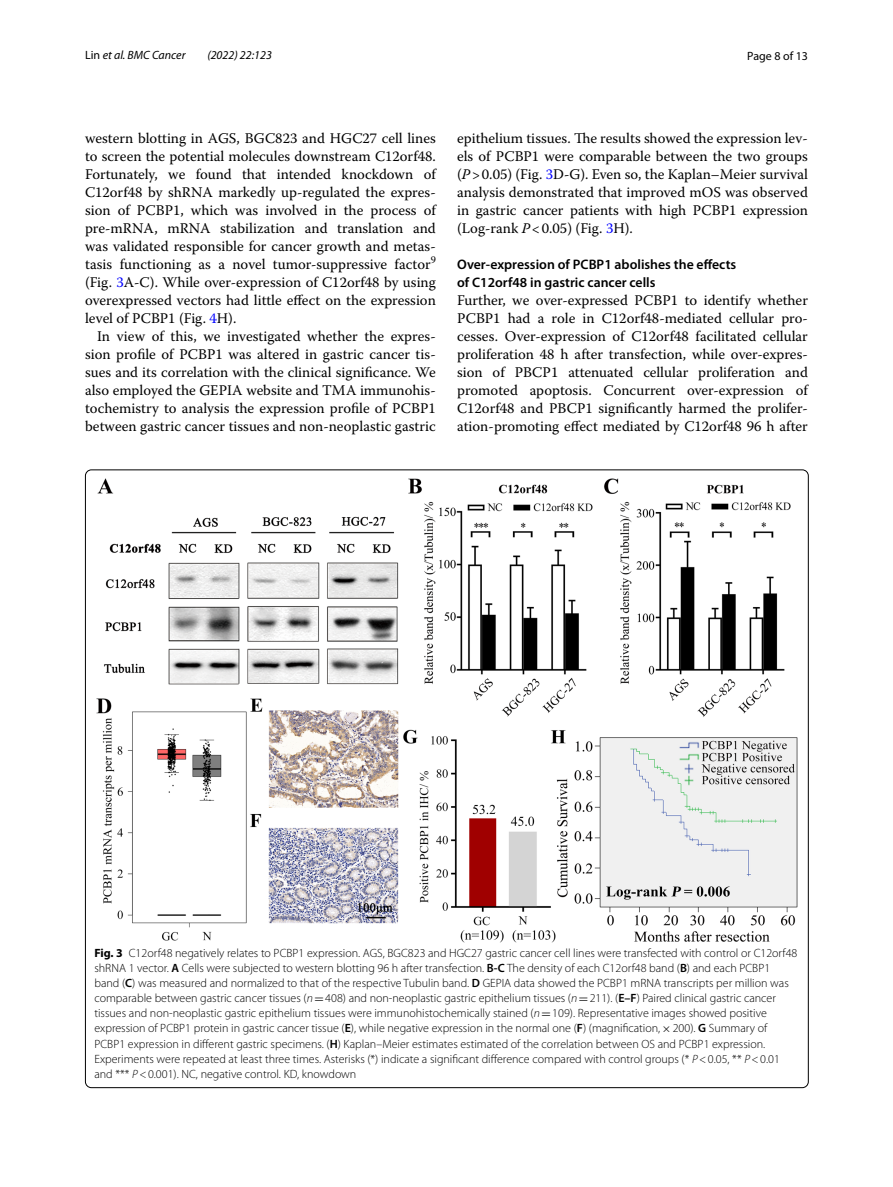
<style>
.page{position:relative;width:893px;height:1187px;background:#fff}
.page>*{position:absolute;margin:0;border:0;box-sizing:border-box;transform-origin:0 0}
.t1{font:14.7px/18px "Warnock Pro";color:#000;text-align:justify}
.t2{font:600 13.8px/18px "Myriad Pro";color:#000}
.t3{font:300 12px/15px "Myriad Pro";color:#000}
.t4{font:italic 12px "Myriad Pro";color:#000}
.t5{font:12px "Myriad Pro";color:#000}
.s1{font-style:normal}
.s2{color:#00f}
.s3{font-style:italic}
.s4{font-weight:700}
.s5{font-weight:600}
.s6{font-family:"MTSY";font-weight:400}
</style>
<div class="page">
<img style="left:97px;top:479px;width:700px;height:463px">
<p class="t4" style="left:85px;top:48px;width:102px"><span class="s1">Lin</span> et al. BMC Cancer</p>
<p class="t4" style="left:207px;top:48px;width:66px">(2022) 22:123</p>
<p class="t5" style="left:747px;top:48px;width:62px">Page 8 of 13</p>
<p class="t1" style="left:85px;top:128px;width:352px">western blotting in AGS, BGC823 and HGC27 cell lines to screen the potential molecules downstream C12orf48.<br>Fortunately, we found that intended knockdown of C12orf48 by shRNA markedly up-regulated the expres&shy;sion of PCBP1, which was involved in the process of pre-mRNA, mRNA stabilization and translation and was validated responsible for cancer growth and metas&shy;tasis functioning as a novel tumor-suppressive factor<sup>9 </sup>(Fig. <span class="s2">3</span>A-C). While over-expression of C12orf48 by using overexpressed vectors had little effect on the expression level of PCBP1 (Fig. <span class="s2">4</span>H).</p>
<p class="t1" style="left:85px;top:326px;width:352px;text-indent:12px">In view of this, we investigated whether the expres&shy;sion profile of PCBP1 was altered in gastric cancer tis&shy;sues and its correlation with the clinical significance. We also employed the GEPIA website and TMA immunohis&shy;tochemistry to analysis the expression profile of PCBP1 between gastric cancer tissues and non-neoplastic gastric</p>
<p class="t1" style="left:457px;top:128px;width:352px">epithelium tissues. The results showed the expression lev&shy;els of PCBP1 were comparable between the two groups (<span class="s3">P</span>&gt;0.05) (Fig. <span class="s2">3</span>D-G). Even so, the Kaplan–Meier survival analysis demonstrated that improved mOS was observed in gastric cancer patients with high PCBP1 expression (Log-rank <span class="s3">P</span>&lt;0.05) (Fig. <span class="s2">3</span>H).</p>
<p class="t2" style="left:457px;top:255px;width:281px">Over‑expression of PCBP1 abolishes the effects of C12orf48 in gastric cancer cells</p>
<p class="t1" style="left:457px;top:290px;width:352px">Further, we over-expressed PCBP1 to identify whether PCBP1 had a role in C12orf48-mediated cellular pro&shy;cesses. Over-expression of C12orf48 facilitated cellular proliferation 48 h after transfection, while over-expres&shy;sion of PBCP1 attenuated cellular proliferation and promoted apoptosis. Concurrent over-expression of C12orf48 and PBCP1 significantly harmed the prolifer&shy;ation-promoting effect mediated by C12orf48 96 h after</p>
<p class="t3" style="left:94px;top:946px;width:704px"><span class="s4">Fig. 3</span> C12orf48 negatively relates to PCBP1 expression. AGS, BGC823 and HGC27 gastric cancer cell lines were transfected with control or C12orf48 shRNA 1 vector. <span class="s5">A</span> Cells were subjected to western blotting 96 h after transfection. <span class="s5">B-C</span> The density of each C12orf48 band (<span class="s5">B</span>) and each PCBP1 band (<span class="s5">C</span>) was measured and normalized to that of the respective Tubulin band. <span class="s5">D</span> GEPIA data showed the PCBP1 mRNA transcripts per million was comparable between gastric cancer tissues (<span class="s3">n</span><span class="s6">=</span>408) and non-neoplastic gastric epithelium tissues (<span class="s3">n</span><span class="s6">=</span>211). (<span class="s5">E–F</span>) Paired clinical gastric cancer tissues and non-neoplastic gastric epithelium tissues were immunohistochemically stained (<span class="s3">n</span><span class="s6">=</span>109). Representative images showed positive expression of PCBP1 protein in gastric cancer tissue (<span class="s5">E</span>), while negative expression in the normal one (<span class="s5">F</span>) (magnification,<span class="s6">×</span>200). <span class="s5">G</span> Summary of PCBP1 expression in different gastric specimens. (<span class="s5">H</span>) Kaplan–Meier estimates estimated of the correlation between OS and PCBP1 expression.<br>Experiments were repeated at least three times. Asterisks (*) indicate a significant difference compared with control groups (* <span class="s3">P</span>&lt;0.05, ** <span class="s3">P</span>&lt;0.01 and *** <span class="s3">P</span>&lt;0.001). NC, negative control. KD, knowdown</p>
</div>
